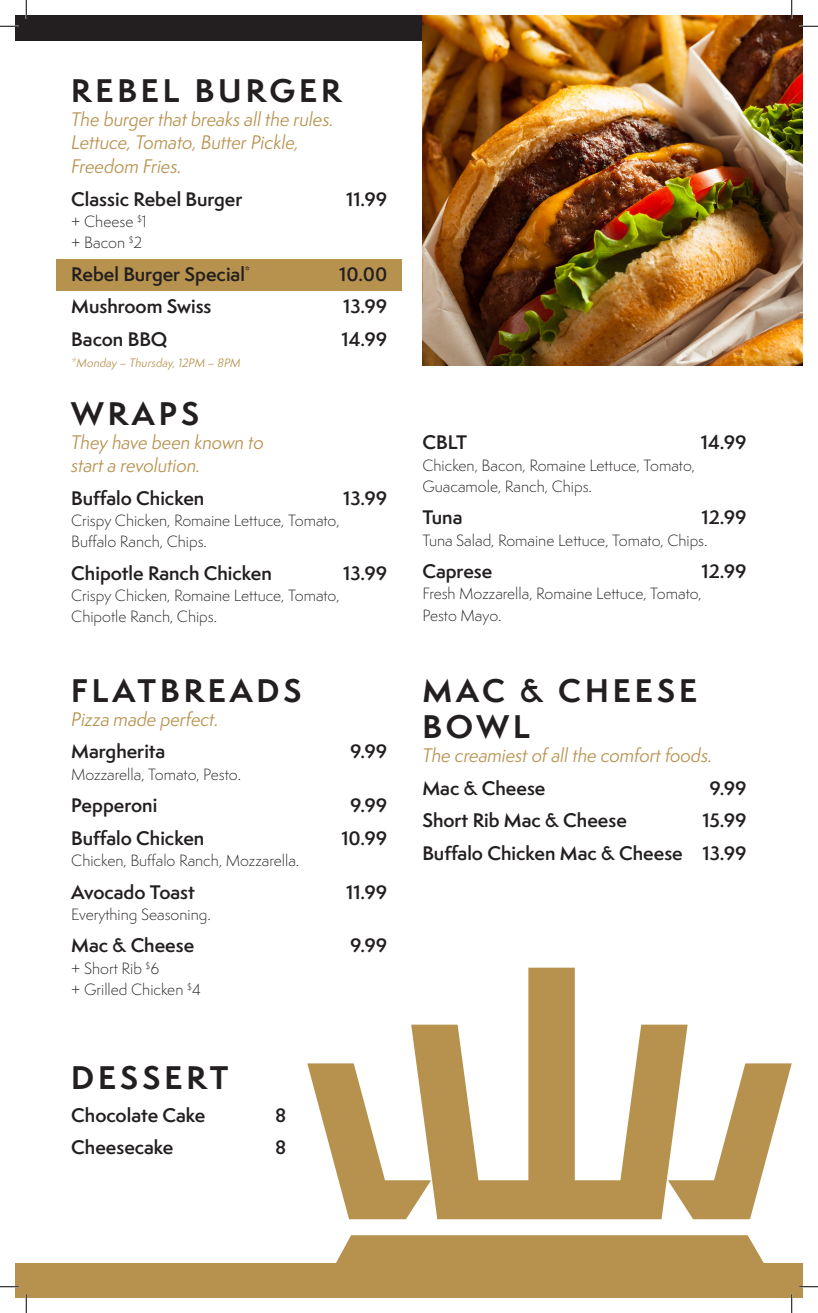
<style>
.page{position:relative;width:818px;height:1313px;background:#fff}
.page>*{position:absolute;margin:0;border:0;box-sizing:border-box;transform-origin:0 0}
.t1{font:700 30.12px/36.1px "Semplicita Pro";letter-spacing:.13em;color:#231f20}
.t2{font:600 18.12px "Semplicita Pro";color:#231f20}
.t3{font:italic 18.12px/23.8px "Semplicita Pro";letter-spacing:-.01em;color:#b7924e}
.t4{font:300 15px/21.2px "Semplicita Pro";color:#231f20}
.t5{font:italic 11.25px "Semplicita Pro";letter-spacing:.01em;color:#b7924e}
</style>
<div class="page">
<div style="left:57px;top:259px;width:345px;height:31px;background:#b7924e"></div>
<svg style="left:336px;top:1235px;width:428px;height:28px;background:#ba9655"></svg>
<svg style="left:411px;top:967px;width:276px;height:252px"></svg>
<svg style="left:307px;top:1063px;width:124px;height:156px"></svg>
<svg style="left:668px;top:1063px;width:123px;height:156px"></svg>
<div style="left:15px;top:15px;width:787px;height:26px;background:#231f20"></div>
<div style="left:15px;top:1263px;width:787px;height:35px;background:#b7924e"></div>
<img style="left:422px;top:15px;width:380px;height:351px">
<svg style="left:0;top:25px;width:19px;height:2px"></svg>
<svg style="left:799px;top:25px;width:19px;height:2px"></svg>
<svg style="left:0;top:1286px;width:19px;height:1px"></svg>
<svg style="left:799px;top:1285px;width:19px;height:2px"></svg>
<svg style="left:25px;top:0;width:2px;height:19px"></svg>
<svg style="left:25px;top:1294px;width:2px;height:18px"></svg>
<svg style="left:790px;top:0;width:2px;height:19px"></svg>
<svg style="left:791px;top:1294px;width:1px;height:18px"></svg>
<h2 class="t1" style="left:71px;top:72px;width:272px">REBEL BURGER</h2>
<p class="t3" style="left:71px;top:107px;width:264px">The burger that breaks all the rules.<br>Lettuce, Tomato, Butter Pickle,<br>Freedom Fries.</p>
<p class="t2" style="left:71px;top:185px;width:173px">Classic Rebel Burger</p>
<p class="t2" style="left:346px;top:185px;width:43px">11.99</p>
<p class="t4" style="left:71px;top:211px;width:77px">+ Cheese <sup>$</sup>1</p>
<p class="t4" style="left:71px;top:232px;width:73px">+ Bacon <sup>$</sup>2</p>
<p class="t2" style="left:71px;top:260px;width:180px">Rebel Burger Special<sup>*</sup></p>
<p class="t2" style="left:339px;top:260px;width:50px">10.00</p>
<p class="t2" style="left:71px;top:293px;width:142px">Mushroom Swiss</p>
<p class="t2" style="left:343px;top:293px;width:46px">13.99</p>
<p class="t2" style="left:71px;top:326px;width:98px">Bacon BBQ</p>
<p class="t2" style="left:341px;top:326px;width:47px">14.99</p>
<p class="t5" style="left:71px;top:355px;width:171px">*Monday – Thursday, 12PM – 8PM</p>
<h2 class="t1" style="left:71px;top:395px;width:129px">WRAPS</h2>
<p class="t3" style="left:71px;top:429px;width:194px">They have been known to start a revolution.</p>
<p class="t2" style="left:71px;top:485px;width:134px">Buffalo Chicken</p>
<p class="t2" style="left:343px;top:485px;width:46px">13.99</p>
<p class="t4" style="left:71px;top:510px;width:270px">Crispy Chicken, Romaine Lettuce, Tomato,<br>Buffalo Ranch, Chips.</p>
<p class="t2" style="left:71px;top:560px;width:202px">Chipotle Ranch Chicken</p>
<p class="t2" style="left:343px;top:560px;width:46px">13.99</p>
<p class="t4" style="left:71px;top:585px;width:270px">Crispy Chicken, Romaine Lettuce, Tomato,<br>Chipotle Ranch, Chips.</p>
<h2 class="t1" style="left:71px;top:672px;width:232px">FLATBREADS</h2>
<p class="t3" style="left:71px;top:707px;width:149px">Pizza made perfect.</p>
<p class="t2" style="left:71px;top:738px;width:95px">Margherita</p>
<p class="t2" style="left:350px;top:738px;width:39px">9.99</p>
<p class="t4" style="left:71px;top:763px;width:171px">Mozzarella, Tomato, Pesto.</p>
<p class="t2" style="left:71px;top:792px;width:88px">Pepperoni</p>
<p class="t2" style="left:350px;top:792px;width:39px">9.99</p>
<p class="t2" style="left:71px;top:824px;width:134px">Buffalo Chicken</p>
<p class="t2" style="left:341px;top:824px;width:47px">10.99</p>
<p class="t4" style="left:71px;top:849px;width:229px">Chicken, Buffalo Ranch, Mozzarella.</p>
<p class="t2" style="left:71px;top:878px;width:125px">Avocado Toast</p>
<p class="t2" style="left:346px;top:878px;width:43px">11.99</p>
<p class="t4" style="left:71px;top:903px;width:141px">Everything Seasoning.</p>
<p class="t2" style="left:71px;top:932px;width:124px">Mac &amp; Cheese</p>
<p class="t2" style="left:350px;top:932px;width:39px">9.99</p>
<p class="t4" style="left:71px;top:957px;width:89px">+ Short Rib <sup>$</sup>6</p>
<p class="t4" style="left:71px;top:978px;width:131px">+ Grilled Chicken <sup>$</sup>4</p>
<h2 class="t1" style="left:71px;top:1059px;width:159px">DESSERT</h2>
<p class="t2" style="left:71px;top:1101px;width:136px">Chocolate Cake</p>
<p class="t2" style="left:275px;top:1101px;width:13px">8</p>
<p class="t2" style="left:71px;top:1134px;width:104px">Cheesecake</p>
<p class="t2" style="left:275px;top:1134px;width:13px">8</p>
<p class="t2" style="left:422px;top:429px;width:46px">CBLT</p>
<p class="t2" style="left:700px;top:429px;width:47px">14.99</p>
<p class="t4" style="left:422px;top:454px;width:274px">Chicken, Bacon, Romaine Lettuce, Tomato,<br>Guacamole, Ranch, Chips.</p>
<p class="t2" style="left:422px;top:504px;width:42px">Tuna</p>
<p class="t2" style="left:701px;top:504px;width:47px">12.99</p>
<p class="t4" style="left:422px;top:529px;width:286px">Tuna Salad, Romaine Lettuce, Tomato, Chips.</p>
<p class="t2" style="left:422px;top:558px;width:71px">Caprese</p>
<p class="t2" style="left:701px;top:558px;width:47px">12.99</p>
<p class="t4" style="left:422px;top:583px;width:281px">Fresh Mozzarella, Romaine Lettuce, Tomato,<br>Pesto Mayo.</p>
<h2 class="t1" style="left:422px;top:672px;width:276px">MAC &amp; CHEESE<br>BOWL</h2>
<p class="t3" style="left:422px;top:743px;width:291px">The creamiest of all the comfort foods.</p>
<p class="t2" style="left:422px;top:774px;width:124px">Mac &amp; Cheese</p>
<p class="t2" style="left:709px;top:774px;width:39px">9.99</p>
<p class="t2" style="left:422px;top:807px;width:206px">Short Rib Mac &amp; Cheese</p>
<p class="t2" style="left:702px;top:807px;width:46px">15.99</p>
<p class="t2" style="left:422px;top:839px;width:326px">Buffalo Chicken Mac &amp; Cheese 13.99</p>
</div>
